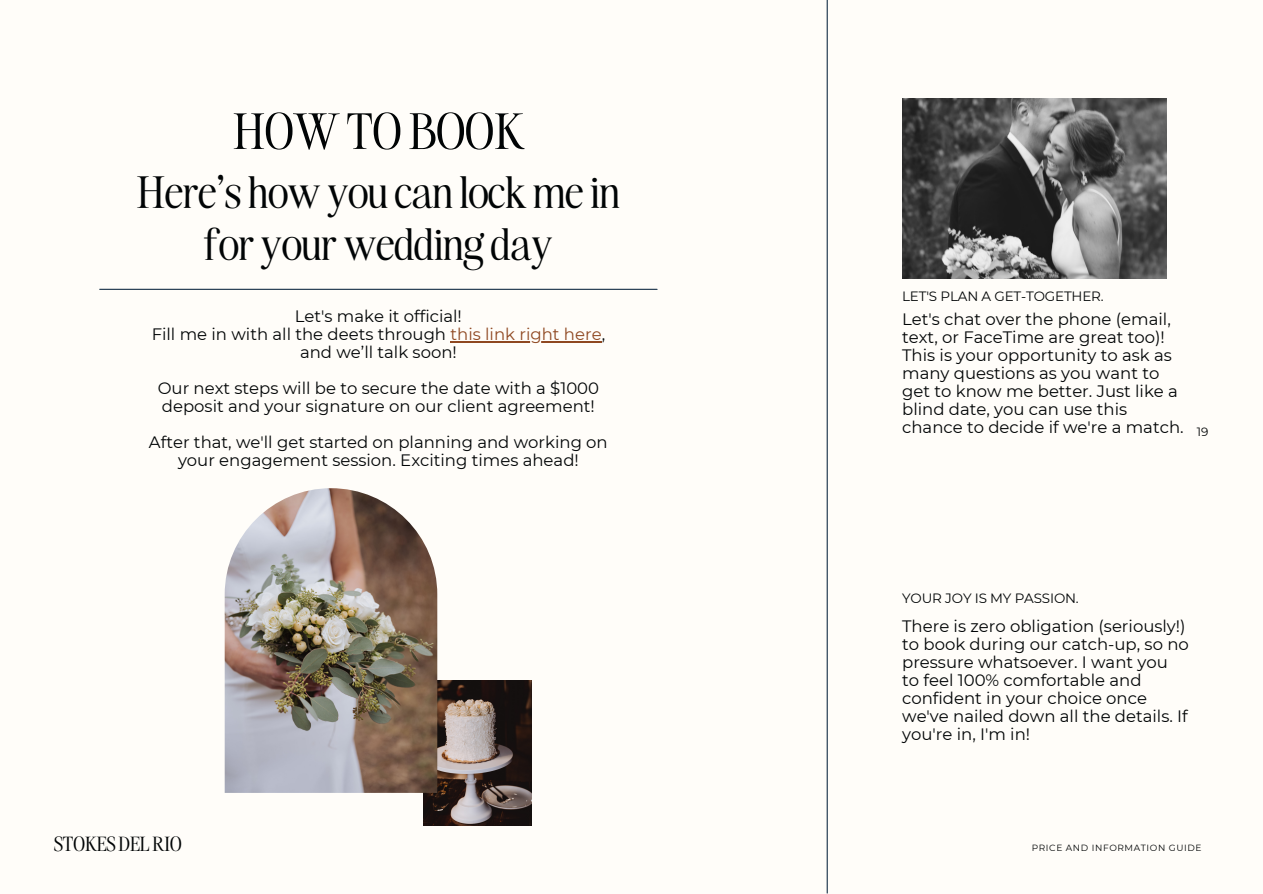
<style>
.page{position:relative;width:1263px;height:894px;background:#fff}
.page>*{position:absolute;margin:0;border:0;box-sizing:border-box;transform-origin:0 0}
.t1{font:54px "Very Vogue Display";color:#010405}
.t2{font:48px/51.8px "Very Vogue Display";color:#010405;text-align:center}
.t3{font:21.6px "Very Vogue Display";color:#010405}
.t4{font:16.5px/18px "Montserrat";color:#010405;text-align:center}
.t5{font:13.5px "Montserrat";letter-spacing:-.01em;color:#010405}
.t6{font:12px "Montserrat";color:#010405}
.t7{font:9px "Montserrat";letter-spacing:.065em;color:#010405}
.s1{color:#8f4821}
</style>
<div class="page">
<div style="left:0;top:0;width:1263px;height:893px;background:#fffdf9"></div>
<img style="left:424px;top:680px;width:108px;height:145px">
<img style="left:225px;top:488px;width:212px;height:304px">
<hr style="left:100px;top:289px;width:557px;height:1px;background:#162f47">
<hr style="left:450px;top:341px;width:152px;height:1px;background:#8f4821">
<hr style="left:827px;top:0;width:1px;height:892px;background:#162f47">
<img style="left:902px;top:98px;width:264px;height:180px">
<h4 class="t1" style="left:233px;top:98px;width:292px">HOW TO BOOK</h4>
<h4 class="t2" style="left:137px;top:164px;width:484px">Here's howyou can lockmein for yourwedding day</h4>
<h4 class="t4" style="left:152px;top:307px;width:455px">Let's make it official!<br>Fill me in with all the deets through <span class="s1">this link right here</span>,</h4>
<h3 class="t4" style="left:158px;top:334px;width:443px;line-height:36px">and we’ll talk soon!<br>Our next steps will be to secure the date with a $1000</h3>
<h3 class="t4" style="left:162px;top:397px;width:434px">deposit and your signature on our client agreement!</h3>
<p class="t4" style="left:149px;top:433px;width:460px">After that, we'll get started on planning and working on your engagement session. Exciting times ahead!</p>
<p class="t5" style="left:902px;top:288px;width:203px">LET'S PLAN A GET-TOGETHER.</p>
<h5 class="t4" style="left:902px;top:309px;width:283px;text-align:left">Let's chat over the phone (email, text, or FaceTime are great too)!<br>This is your opportunity to ask as many questions as you want to get to know me better. Just like a blind date, you can use this chance to decide if we're a match.</h5>
<p class="t6" style="left:1197px;top:424px;width:13px">19</p>
<h4 class="t5" style="left:902px;top:589px;width:178px">YOUR JOY IS MY PASSION.</h4>
<p class="t4" style="left:902px;top:617px;width:288px;text-align:left">There is zero obligation (seriously!) to book during our catch-up, so no pressure whatsoever. I want you to feel 100% comfortable and confident in your choice once we've nailed down all the details. If you're in, I'm in!</p>
<p class="t3" style="left:54px;top:829px;width:129px">STOKES DEL RIO</p>
<h5 class="t7" style="left:1032px;top:841px;width:171px">PRICE AND INFORMATION GUIDE</h5>
</div>
